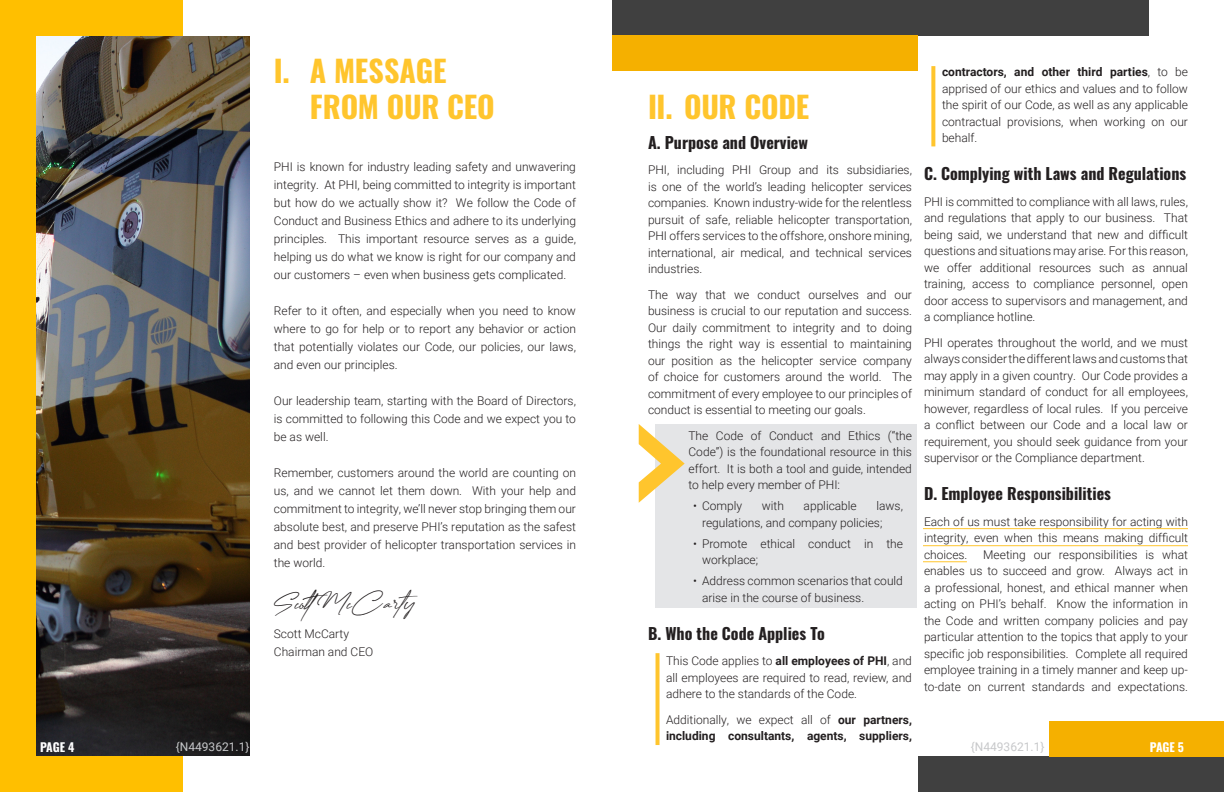
<style>
.page{position:relative;width:1224px;height:792px;background:#fff}
.page>*{position:absolute;margin:0;border:0;box-sizing:border-box;transform-origin:0 0}
.t1{font:700 30px "Oswald";letter-spacing:-.01em;color:#ffc52d}
.t2{font:30px "Creattion Demo";color:#231f20}
.t3{font:700 16px "Oswald";color:#231f20}
.t4{font:300 12px/16.5px "Roboto";color:#231f20;text-align:justify}
.t5{font:700 12px/16.5px "Roboto";color:#231f20}
.t6{font:12px "Roboto";color:#c7c8ca}
.t7{font:700 12px "Oswald";letter-spacing:-.015em;color:#fff}
.s1{font-weight:700}
.s2{font-weight:300}
</style>
<div class="page">
<div style="left:918px;top:756px;width:306px;height:36px;background:#404040"></div>
<div style="left:1049px;top:721px;width:175px;height:35px;background:#f5b000"></div>
<div style="left:612px;top:0;width:536px;height:36px;background:#404040"></div>
<div style="left:612px;top:36px;width:306px;height:35px;background:#f5b000"></div>
<div style="left:0;top:0;width:183px;height:792px;background:#ffbf00"></div>
<img style="left:36px;top:36px;width:213px;height:720px">
<div style="left:655px;top:424px;width:262px;height:184px;background:#e4e5e7"></div>
<svg style="left:639px;top:424px;width:46px;height:79px"></svg>
<svg style="left:656px;top:653px;width:4px;height:92px"></svg>
<svg style="left:931px;top:66px;width:4px;height:80px"></svg>
<hr style="left:923px;top:528px;width:265px;height:1px;background:#ffc52d">
<hr style="left:923px;top:545px;width:265px;height:1px;background:#ffc52d">
<hr style="left:923px;top:561px;width:44px;height:1px;background:#ffc52d">
<p class="t1" style="left:274px;top:55px;width:174px">I. A MESSAGE</p>
<p class="t1" style="left:310px;top:91px;width:186px">FROM OUR CEO</p>
<p class="t4" style="left:942px;top:63px;width:247px"><span class="s1">contractors, and other third parties</span>, to be apprised of our ethics and values and to follow the spirit of our Code, as well as any applicable contractual provisions, when working on our behalf.</p>
<p class="t3" style="left:924px;top:165px;width:264px">C. Complying with Laws and Regulations</p>
<p class="t4" style="left:924px;top:193px;width:266px">PHI is committed to compliance with all laws, rules, and regulations that apply to our business. That being said, we understand that new and difficult questions and situations may arise. For this reason, we offer additional resources such as annual training, access to compliance personnel, open door access to supervisors and management, and a compliance hotline.</p>
<p class="t4" style="left:924px;top:334px;width:265px">PHI operates throughout the world, and we must always consider the different laws and customs that may apply in a given country. Our Code provides a minimum standard of conduct for all employees, however, regardless of local rules. If you perceive a conflict between our Code and a local law or requirement, you should seek guidance from your supervisor or the Compliance department.</p>
<p class="t3" style="left:924px;top:485px;width:189px">D. Employee Responsibilities</p>
<p class="t4" style="left:924px;top:513px;width:265px">Each of us must take responsibility for acting with integrity, even when this means making difficult choices.</p>
<p class="t1" style="left:648px;top:91px;width:163px">II. OUR CODE</p>
<p class="t3" style="left:648px;top:134px;width:162px">A. Purpose and Overview</p>
<p class="t4" style="left:648px;top:161px;width:266px">PHI, including PHI Group and its subsidiaries, is one of the world’s leading helicopter services companies. Known industry-wide for the relentless pursuit of safe, reliable helicopter transportation, PHI offers services to the offshore, onshore mining, international, air medical, and technical services industries.</p>
<p class="t4" style="left:648px;top:286px;width:266px">The way that we conduct ourselves and our business is crucial to our reputation and success.<br>Our daily commitment to integrity and to doing things the right way is essential to maintaining our position as the helicopter service company of choice for customers around the world. The commitment of every employee to our principles of conduct is essential to meeting our goals.</p>
<p class="t4" style="left:688px;top:427px;width:225px">The Code of Conduct and Ethics (“the Code”) is the foundational resource in this effort. It is both a tool and guide, intended to help every member of PHI:</p>
<p class="t4" style="left:693px;top:497px;width:51px">• Comply</p>
<p class="t4" style="left:762px;top:497px;width:24px">with</p>
<p class="t4" style="left:804px;top:497px;width:55px">applicable</p>
<p class="t4" style="left:274px;top:157px;width:304px;line-height:18px">PHI is known for industry leading safety and unwavering integrity. At PHI, being committed to integrity is important but how do we actually show it? We follow the Code of Conduct and Business Ethics and adhere to its underlying principles. This important resource serves as a guide, helping us do what we know is right for our company and our customers – even when business gets complicated.</p>
<p class="t4" style="left:274px;top:301px;width:304px;line-height:18px">Refer to it often, and especially when you need to know where to go for help or to report any behavior or action that potentially violates our Code, our policies, our laws, and even our principles.</p>
<p class="t4" style="left:274px;top:391px;width:304px;line-height:18px">Our leadership team, starting with the Board of Directors, is committed to following this Code and we expect you to be as well.</p>
<p class="t4" style="left:274px;top:463px;width:304px;line-height:18px">Remember, customers around the world are counting on us, and we cannot let them down. With your help and commitment to integrity, we’ll never stop bringing them our absolute best, and preserve PHI’s reputation as the safest and best provider of helicopter transportation services in the world.</p>
<p class="t2" style="left:274px;top:589px;width:152px">ScottMcCarty</p>
<p class="t4" style="left:274px;top:625px;width:77px">Scott McCarty</p>
<p class="t4" style="left:274px;top:643px;width:101px">Chairman and CEO</p>
<p class="t4" style="left:702px;top:497px;width:202px;text-indent:174px">laws, regulations, and company policies;</p>
<p class="t4" style="left:702px;top:535px;width:203px;text-indent:-9px">• Promote ethical conduct in the workplace;</p>
<p class="t4" style="left:702px;top:572px;width:202px;text-indent:-9px">• Address common scenarios that could arise in the course of business.</p>
<p class="t3" style="left:648px;top:625px;width:178px">B. Who the Code Applies To</p>
<p class="t4" style="left:666px;top:652px;width:248px">This Code applies to <span class="s1">all employees of PHI</span>, and all employees are required to read, review, and adhere to the standards of the Code.</p>
<p class="t5" style="left:666px;top:711px;width:248px"><span class="s2">Additionally, we expect all of</span> our partners, including consultants, agents, suppliers,</p>
<p class="t4" style="left:924px;top:546px;width:266px;text-indent:59px">Meeting our responsibilities is what enables us to succeed and grow. Always act in a professional, honest, and ethical manner when acting on PHI’s behalf. Know the information in the Code and written company policies and pay particular attention to the topics that apply to your specific job responsibilities. Complete all required employee training in a timely manner and keep up&shy;to-date on current standards and expectations.</p>
<p class="t7" style="left:40px;top:741px;width:36px">PAGE 4</p>
<p class="t6" style="left:176px;top:739px;width:75px">{N4493621.1}</p>
<p class="t6" style="left:971px;top:739px;width:75px">{N4493621.1}</p>
<p class="t7" style="left:1150px;top:741px;width:36px">PAGE 5</p>
</div>
